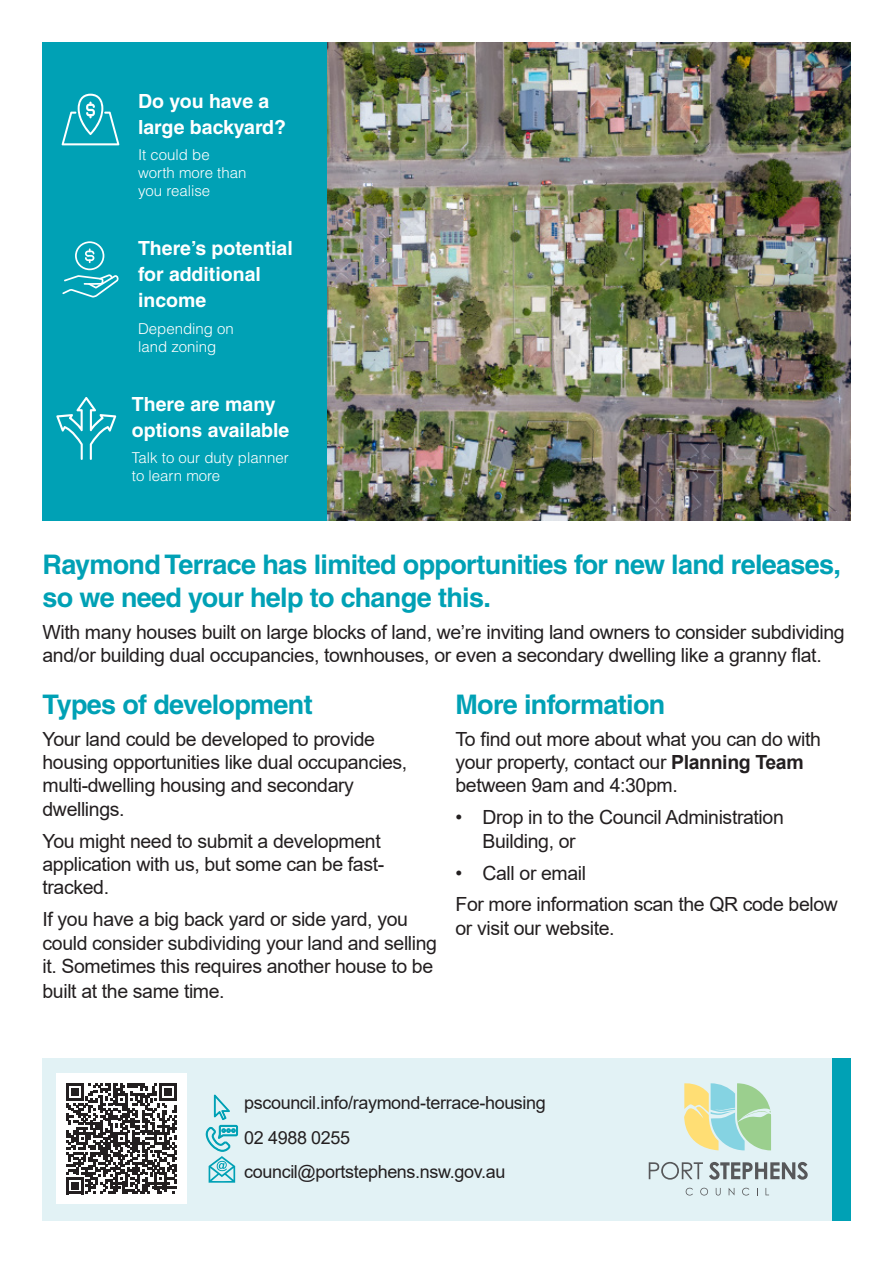
<style>
.page{position:relative;width:893px;height:1263px;background:#fff}
.page>*{position:absolute;margin:0;border:0;box-sizing:border-box;transform-origin:0 0}
.t1{font:700 27px/32.4px "Helvetica";letter-spacing:-.025em;color:#00a1b5}
.t2{font:19.5px/23.4px "Arial";letter-spacing:-.02em;color:#231f20}
.t3{font:700 19.5px/26px "Helvetica";color:#fff}
.Paragraph_Style_1{font:18px "Arial";letter-spacing:-.02em;color:#231f20}
.t4{font:300 15px/18px "Helvetica";color:#fff}
.s1{font-weight:700}
</style>
<div class="page">
<img style="left:327px;top:43px;width:523px;height:478px">
<div style="left:43px;top:43px;width:284px;height:478px;background:#00a1b5"></div>
<div style="left:43px;top:1058px;width:799px;height:162px;background:#e2f2f5"></div>
<div style="left:831px;top:1058px;width:19px;height:162px;background:#00a1b5"></div>
<svg style="left:649px;top:1162px;width:54px;height:17px"></svg>
<svg style="left:709px;top:1162px;width:99px;height:17px"></svg>
<svg style="left:686px;top:1188px;width:7px;height:7px"></svg>
<svg style="left:700px;top:1188px;width:8px;height:7px"></svg>
<svg style="left:716px;top:1188px;width:5px;height:7px"></svg>
<svg style="left:729px;top:1188px;width:5px;height:7px"></svg>
<svg style="left:742px;top:1188px;width:7px;height:7px"></svg>
<svg style="left:765px;top:1188px;width:4px;height:7px"></svg>
<svg style="left:684px;top:1083px;width:87px;height:67px"></svg>
<svg style="left:205px;top:1094px;width:33px;height:89px"></svg>
<div style="left:56px;top:1073px;width:131px;height:131px;background:#fff"></div>
<svg style="left:66px;top:1083px;width:111px;height:111px"></svg>
<svg style="left:56px;top:397px;width:60px;height:63px"></svg>
<svg style="left:62px;top:94px;width:57px;height:51px"></svg>
<svg style="left:62px;top:241px;width:57px;height:56px"></svg>
<p class="t3" style="left:138px;top:88px;width:150px">Do you have a large backyard?</p>
<p class="t4" style="left:138px;top:145px;width:110px">It could be worth more than you realise</p>
<p class="t3" style="left:138px;top:235px;width:156px">There’s potential for additional income</p>
<p class="t4" style="left:138px;top:319px;width:97px">Depending on land zoning</p>
<p class="t3" style="left:132px;top:391px;width:159px">There are many options available</p>
<p class="t4" style="left:132px;top:449px;width:158px">Talk to our duty planner to learn more</p>
<p class="t1" style="left:43px;top:548px;width:800px">Raymond Terrace has limited opportunities for new land releases, so we need your help to change this.</p>
<p class="t2" style="left:43px;top:620px;width:804px">With many houses built on large blocks of land, we’re inviting land owners to consider subdividing and/or building dual occupancies, townhouses, or even a secondary dwelling like a granny flat.</p>
<p class="t1" style="left:43px;top:687px;width:272px">Types of development</p>
<p class="t2" style="left:43px;top:727px;width:366px">Your land could be developed to provide housing opportunities like dual occupancies, multi-dwelling housing and secondary dwellings.</p>
<p class="t2" style="left:43px;top:829px;width:343px">You might need to submit a development application with us, but some can be fast&shy;tracked.</p>
<p class="t2" style="left:43px;top:908px;width:396px">If you have a big back yard or side yard, you could consider subdividing your land and selling it. Sometimes this requires another house to be</p>
<p class="t2" style="left:43px;top:980px;width:184px">built at the same time.</p>
<p class="t1" style="left:455px;top:687px;width:211px">More information</p>
<p class="t2" style="left:455px;top:727px;width:367px">To find out more about what you can do with your property, contact our <span class="s1">Planning Team </span>between 9am and 4:30pm.</p>
<p class="t2" style="left:482px;top:805px;width:303px;text-indent:-27px">• Drop in to the Council Administration<br>Building, or</p>
<p class="t2" style="left:455px;top:861px;width:132px">• Call or email</p>
<p class="t2" style="left:455px;top:893px;width:384px">For more information scan the QR code below or visit our website.</p>
<p class="Paragraph_Style_1" style="left:244px;top:1091px;width:303px">pscouncil.info/raymond-terrace-housing</p>
<p class="Paragraph_Style_1" style="left:244px;top:1125px;width:108px">02 4988 0255</p>
<p class="Paragraph_Style_1" style="left:244px;top:1159px;width:263px">council@portstephens.nsw.gov.au</p>
</div>
